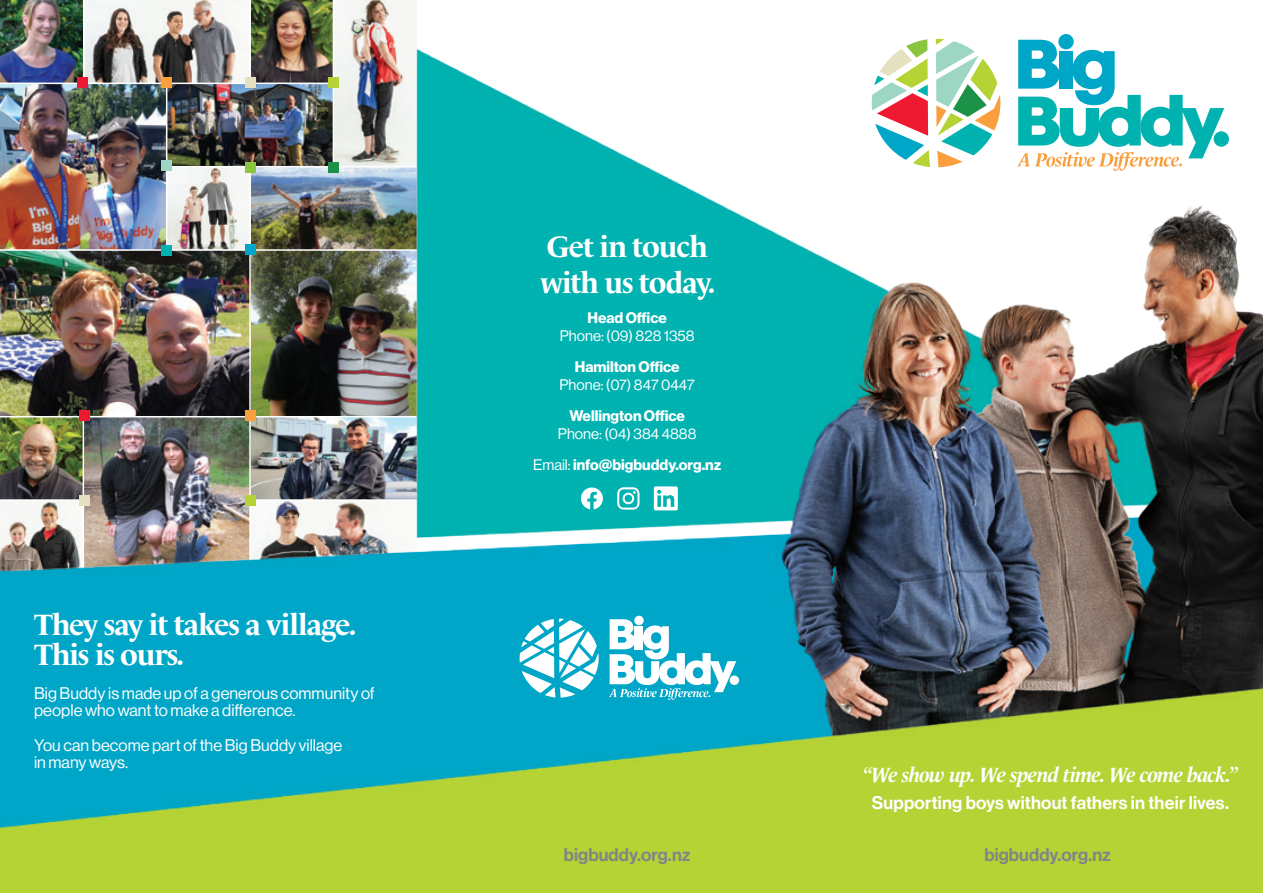
<style>
.page{position:relative;width:1263px;height:893px;background:#fff}
.page>*{position:absolute;margin:0;border:0;box-sizing:border-box;transform-origin:0 0}
.t1{font:700 30px/36px "Le Monde Livre";letter-spacing:-.04em;color:#fff}
.t2{font:italic 700 21px "Le Monde Livre";letter-spacing:-.045em;color:#fff}
.t3{font:18px "Neue Haas Display Mediu";letter-spacing:.01em;color:#fff}
.t4{font:18px "Neue Haas Display Mediu";letter-spacing:.005em;color:#828487}
.t5{font:16.5px/17.4px "Neue Haas Display";color:#fff}
.t6{font:15px/18px "Neue Haas Display";color:#fff;text-align:center}
.t7{font:700 15px "Neue Haas Display";color:#fff}
.s1{font-weight:700}
.s2{font-weight:400}
</style>
<div class="page">
<img style="left:0;top:0;width:1263px;height:893px">
<svg style="left:872px;top:39px;width:58px;height:128px"></svg>
<svg style="left:936px;top:39px;width:64px;height:128px"></svg>
<div style="left:1058px;top:34px;width:16px;height:15px;background:#00a6c7;border-radius:50%"></div>
<svg style="left:1213px;top:131px;width:16px;height:16px"></svg>
<svg style="left:1017px;top:40px;width:207px;height:131px"></svg>
<svg style="left:520px;top:619px;width:79px;height:79px"></svg>
<div style="left:634px;top:616px;width:10px;height:9px;background:#fff;border-radius:50%"></div>
<svg style="left:730px;top:675px;width:9px;height:10px"></svg>
<svg style="left:609px;top:619px;width:127px;height:81px"></svg>
<svg style="left:581px;top:487px;width:22px;height:22px"></svg>
<svg style="left:617px;top:487px;width:22px;height:23px"></svg>
<svg style="left:654px;top:486px;width:24px;height:24px"></svg>
<p class="t1" style="left:34px;top:606px;width:324px">They say it takes a village.</p>
<p class="t1" style="left:34px;top:636px;width:152px">This is ours.</p>
<p class="t5" style="left:34px;top:685px;width:342px">Big Buddy is made up of a generous community of people who want to make a difference.</p>
<p class="t5" style="left:34px;top:736px;width:310px">You can become part of the Big Buddy village in many ways.</p>
<p class="t1" style="left:540px;top:228px;width:177px">Get in touch with us today.</p>
<p class="t6" style="left:560px;top:309px;width:136px"><span class="s1">Head Office<br></span>Phone: (09) 828 1358</p>
<p class="t6" style="left:559px;top:358px;width:137px"><span class="s1">Hamilton Office<br></span>Phone: (07) 847 0447</p>
<p class="t6" style="left:558px;top:407px;width:140px"><span class="s1">Wellington Office<br></span>Phone: (04) 384 4888</p>
<p class="t7" style="left:533px;top:456px;width:190px"><span class="s2">Email:</span> info@bigbuddy.org.nz</p>
<p class="t2" style="left:862px;top:762px;width:377px">“We show up. We spend time. We come back.”</p>
<p class="t3" style="left:872px;top:792px;width:359px">Supporting boys without fathers in their lives.</p>
<p class="t4" style="left:564px;top:844px;width:128px">bigbuddy.org.nz</p>
<p class="t4" style="left:984px;top:844px;width:128px">bigbuddy.org.nz</p>
</div>
